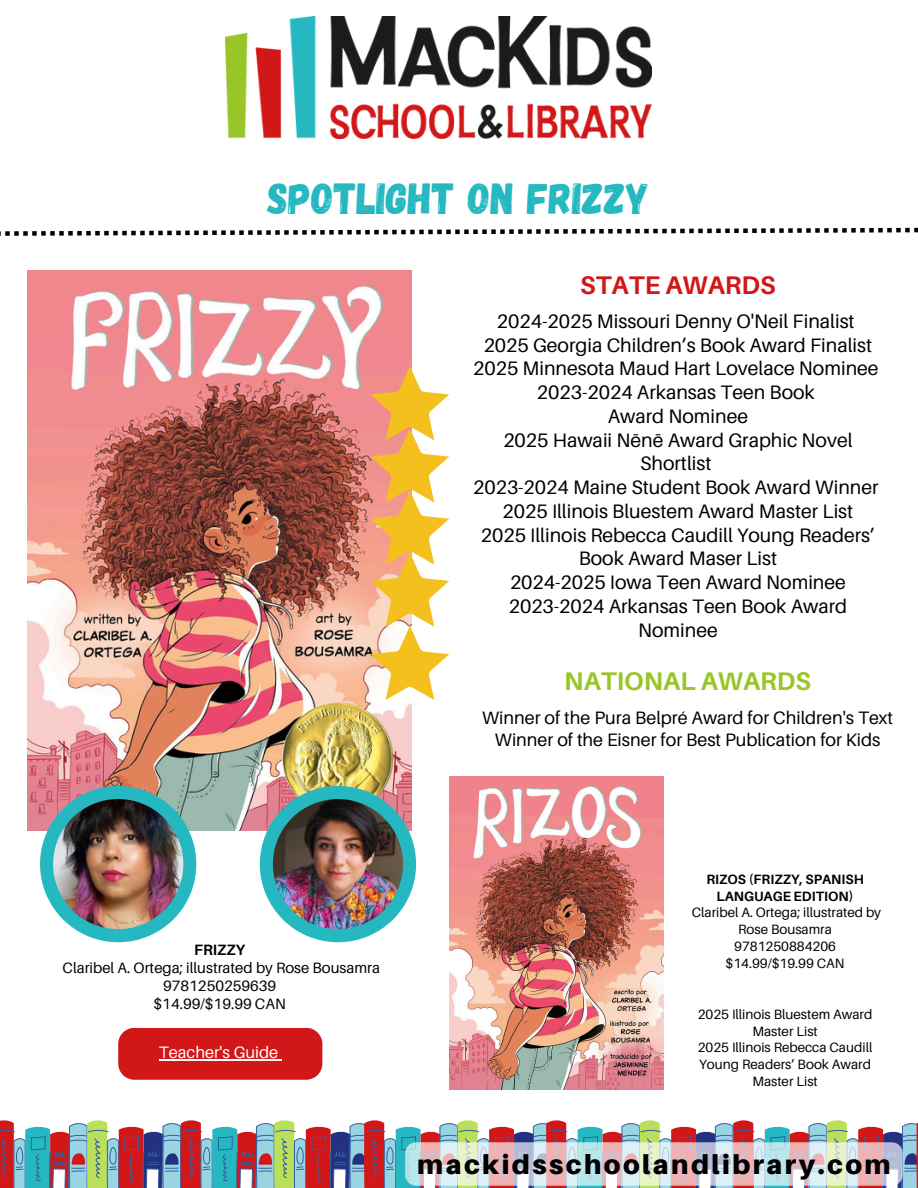
<style>
.page{position:relative;width:918px;height:1188px;background:#fff}
.page>*{position:absolute;margin:0;border:0;box-sizing:border-box;transform-origin:0 0}
.t1{font:43.5px "Gagalin";color:#25b8c1}
.t2{font:900 27px "Aileron";letter-spacing:.09em;color:#000}
.t3{font:700 25.5px "Aileron";color:#98c528}
.t4{font:700 25.5px "Aileron";color:#d21718}
.t5{font:19.5px/23.7px "Aileron";color:#000;text-align:center}
.t6{font:18px/22.5px "Aileron";color:#000;text-align:center}
.t7{font:16.5px "Aileron";color:#fff}
.t8{font:15px/18px "Aileron";color:#000;text-align:center}
.t9{font:13.5px/16.8px "Aileron";color:#000;text-align:center}
.t10{font:700 13.5px/16.8px "Aileron";color:#000;text-align:center}
.s1{font-weight:700}
</style>
<div class="page">
<img style="left:27px;top:271px;width:385px;height:560px">
<svg style="left:260px;top:786px;width:156px;height:156px"></svg>
<img style="left:273px;top:799px;width:130px;height:130px">
<img style="left:226px;top:17px;width:425px;height:121px">
<svg style="left:0;top:228px;width:918px;height:8px"></svg>
<div style="left:118px;top:1028px;width:204px;height:52px;background:#d21718"></div>
<svg style="left:40px;top:786px;width:156px;height:156px"></svg>
<img style="left:53px;top:799px;width:130px;height:130px">
<svg style="left:371px;top:366px;width:78px;height:334px"></svg>
<img style="left:449px;top:777px;width:215px;height:312px">
<svg style="left:0;top:1120px;width:918px;height:68px;background:#b5abae"></svg>
<p class="t1" style="left:268px;top:170px;width:384px">SPOTLIGHT ON FRIZZY</p>
<p class="t4" style="left:580px;top:269px;width:197px">STATE AWARDS</p>
<p class="t5" style="left:473px;top:309px;width:407px">2024-2025 Missouri Denny O'Neil Finalist<br>2025 Georgia Children’s Book Award Finalist<br>2025 Minnesota Maud Hart Lovelace Nominee<br>2023-2024 Arkansas Teen Book<br>Award Nominee<br>2025 Hawaii Nēnē Award Graphic Novel<br>Shortlist<br>2023-2024 Maine Student Book Award Winner<br>2025 Illinois Bluestem Award Master List<br>2025 Illinois Rebecca Caudill Young Readers’<br>Book Award Maser List<br>2024-2025 Iowa Teen Award Nominee<br>2023-2024 Arkansas Teen Book Award<br>Nominee</p>
<p class="t3" style="left:564px;top:665px;width:248px">NATIONAL AWARDS</p>
<p class="t6" style="left:482px;top:706px;width:413px">Winner of the Pura Belpré Award for Children's Text<br>Winner of the Eisner for Best Publication for Kids</p>
<p class="t8" style="left:63px;top:941px;width:319px"><span class="s1">FRIZZY<br></span>Claribel A. Ortega; illustrated by Rose Bousamra<br>9781250259639<br>$14.99/$19.99 CAN</p>
<h1 class="t7" style="left:159px;top:1042px;width:121px">Teacher's Guide</h1>
<p class="t10" style="left:706px;top:870px;width:159px">RIZOS (FRIZZY, SPANISH<br>LANGUAGE EDITION)</p>
<p class="t9" style="left:692px;top:904px;width:191px">Claribel A. Ortega; illustrated by<br>Rose Bousamra<br>9781250884206 $14.99/$19.99 CAN</p>
<p class="t9" style="left:698px;top:1005px;width:176px">2025 Illinois Bluestem Award<br>Master List<br>2025 Illinois Rebecca Caudill<br>Young Readers’ Book Award<br>Master List</p>
<p class="t2" style="left:417px;top:1147px;width:475px">mackidsschoolandlibrary.com</p>
</div>
